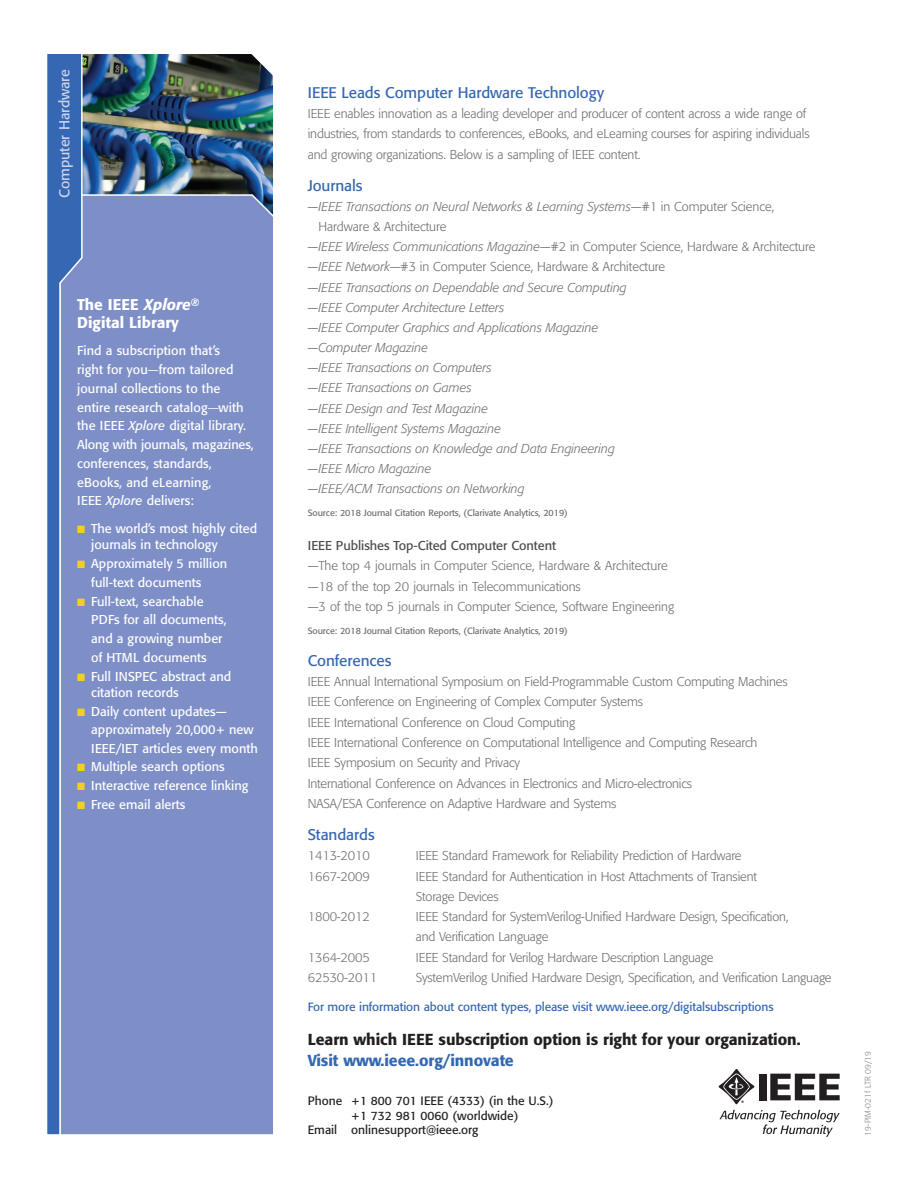
<style>
.page{position:relative;width:918px;height:1188px;background:#fff}
.page>*{position:absolute;margin:0;border:0;box-sizing:border-box;transform-origin:0 0}
.t1{font:500 15.75px "Formata";letter-spacing:-.005em;color:#231f20}
.t2{font:500 15.75px "Formata";letter-spacing:-.005em;color:#3567b2}
.Body_subhead_10_2{font:15.3px "Formata";letter-spacing:-.005em;color:#3567b2}
.Body_8_5{font:15.3px "Formata";letter-spacing:-.005em;color:#3567b2}
.t3{font:500 15.3px/18px "Formata";color:#fff}
.Side_Tab_Text{font:14.25px "Formata";letter-spacing:-.005em;color:#d0d4eb}
.Body_8_5-2{font:300 12.75px/20.2px "Formata";letter-spacing:-.01em;color:#6c6d70}
.t4{font:12.75px/18.8px "Formata";color:#fff}
.Footer_8_5_12{font:italic 300 12.75px/20.2px "Formata";color:#6c6d70}
.Footer_8_5_12-2{font:300 12.75px "Formata";color:#6c6d70}
.Body_subhead_10_2-2{font:12.75px "Formata";letter-spacing:-.005em;color:#4b4c4d}
.t5{font:12px "Formata";color:#231f20}
.Body_8_5-3{font:12px "Formata";letter-spacing:-.01em;color:#3567b2}
.Body_subhead_10_2-3{font:9px "Formata";letter-spacing:-.005em;color:#6c6d70}
.Body_8_5-4{font:9px "Formata";letter-spacing:-.005em;color:#6c6d70}
.t6{font:300 8.25px "Formata";color:#808285}
.s1{font-style:italic}
.s2{font-weight:300}
.s3{color:#f2d01b}
.s4{font-style:normal}
</style>
<div class="page">
<img style="left:83px;top:54px;width:190px;height:140px">
<div style="left:83px;top:194px;width:190px;height:941px;background:#7e8fc8"></div>
<svg style="left:47px;top:54px;width:36px;height:1081px;background:#6082c0"></svg>
<svg style="left:720px;top:1110px;width:120px;height:27px"></svg>
<div style="left:759px;top:1074px;width:7px;height:26px;background:#231f20"></div>
<svg style="left:770px;top:1074px;width:70px;height:26px"></svg>
<svg style="left:719px;top:1069px;width:35px;height:35px"></svg>
<p class="Side_Tab_Text" style="left:56px;top:198px;width:130px;rotate:-90deg">Computer Hardware</p>
<p class="t3" style="left:77px;top:296px;width:123px">The IEEE <span class="s1">Xplore</span><sup>®<br></sup>Digital Library</p>
<p class="t4" style="left:77px;top:342px;width:178px">Find a subscription that’s<br>right for you<span class="s2">—</span>from tailored journal collections to the entire research catalog<span class="s2">—</span>with the IEEE <span class="s1">Xplore</span> digital library.<br>Along with journals, magazines, conferences, standards, eBooks, and eLearning,<br>IEEE <span class="s1">Xplore</span> delivers:</p>
<p class="t4" style="left:91px;top:520px;width:167px;line-height:16.5px;text-indent:-14px"><span class="s3">■</span> The world’s most highly cited journals in technology</p>
<p class="t4" style="left:91px;top:554px;width:137px;text-indent:-14px"><span class="s3">■</span> Approximately 5 million full-text documents</p>
<p class="t4" style="left:91px;top:592px;width:137px;text-indent:-14px"><span class="s3">■</span> Full-text, searchable<br>PDFs for all documents, and a growing number of HTML documents</p>
<p class="t4" style="left:91px;top:668px;width:142px;line-height:16.5px;text-indent:-14px"><span class="s3">■</span> Full INSPEC abstract and citation records</p>
<p class="t4" style="left:91px;top:702px;width:168px;line-height:18.3px;text-indent:-14px"><span class="s3">■</span> Daily content updates— approximately 20,000+ new<br>IEEE/IET articles every month</p>
<p class="t4" style="left:77px;top:757px;width:149px"><span class="s3">■</span> Multiple search options</p>
<p class="t4" style="left:77px;top:776px;width:173px"><span class="s3">■</span> Interactive reference linking</p>
<p class="t4" style="left:77px;top:795px;width:110px"><span class="s3">■</span> Free email alerts</p>
<p class="Body_subhead_10_2" style="left:308px;top:83px;width:298px">IEEE Leads Computer Hardware Technology</p>
<p class="Body_8_5-2" style="left:308px;top:104px;width:503px">IEEE enables innovation as a leading developer and producer of content across a wide range of industries, from standards to conferences, eBooks, and eLearning courses for aspiring individuals and growing organizations. Below is a sampling of IEEE content.</p>
<p class="Body_8_5" style="left:308px;top:176px;width:56px">Journals</p>
<p class="Footer_8_5_12" style="left:318px;top:196px;width:458px;text-indent:-11px">—IEEE Transactions on Neural Networks &amp; Learning Systems—<span class="s4">#1 in Computer Science,<br>Hardware &amp; Architecture</span></p>
<p class="Footer_8_5_12-2" style="left:308px;top:239px;width:509px"><span class="s1">—IEEE Wireless Communications Magazine—</span>#2 in Computer Science, Hardware &amp; Architecture</p>
<p class="Footer_8_5_12-2" style="left:308px;top:259px;width:359px"><span class="s1">—IEEE Network—</span>#3 in Computer Science, Hardware &amp; Architecture</p>
<p class="Footer_8_5_12" style="left:308px;top:277px;width:321px">—IEEE Transactions on Dependable and Secure Computing</p>
<p class="Footer_8_5_12" style="left:308px;top:297px;width:198px">—IEEE Computer Architecture Letters</p>
<p class="Footer_8_5_12" style="left:308px;top:317px;width:292px">—IEEE Computer Graphics and Applications Magazine</p>
<p class="Footer_8_5_12" style="left:308px;top:338px;width:122px">—Computer Magazine</p>
<p class="Footer_8_5_12" style="left:308px;top:358px;width:186px">—IEEE Transactions on Computers</p>
<p class="Footer_8_5_12" style="left:308px;top:378px;width:165px">—IEEE Transactions on Games</p>
<p class="Footer_8_5_12" style="left:308px;top:398px;width:182px">—IEEE Design and Test Magazine</p>
<p class="Footer_8_5_12" style="left:308px;top:418px;width:195px">—IEEE Intelligent Systems Magazine</p>
<p class="Footer_8_5_12" style="left:308px;top:438px;width:309px">—IEEE Transactions on Knowledge and Data Engineering</p>
<p class="Footer_8_5_12" style="left:308px;top:459px;width:125px">—IEEE Micro Magazine</p>
<p class="Footer_8_5_12" style="left:308px;top:479px;width:219px">—IEEE/ACM Transactions on Networking</p>
<p class="Body_subhead_10_2-3" style="left:308px;top:508px;width:262px">Source: 2018 Journal Citation Reports, (Clarivate Analytics, 2019)</p>
<p class="Body_subhead_10_2-2" style="left:308px;top:538px;width:250px">IEEE Publishes Top-Cited Computer Content</p>
<p class="Body_8_5-2" style="left:308px;top:556px;width:361px">—The top 4 journals in Computer Science, Hardware &amp; Architecture</p>
<p class="Body_8_5-2" style="left:308px;top:576px;width:275px">—18 of the top 20 journals in Telecommunications</p>
<p class="Body_8_5-2" style="left:308px;top:596px;width:368px">—3 of the top 5 journals in Computer Science, Software Engineering</p>
<p class="Body_8_5-4" style="left:308px;top:625px;width:262px">Source: 2018 Journal Citation Reports, (Clarivate Analytics, 2019)</p>
<p class="Body_8_5" style="left:308px;top:651px;width:85px">Conferences</p>
<p class="Body_8_5-2" style="left:308px;top:672px;width:482px">IEEE Annual International Symposium on Field-Programmable Custom Computing Machines</p>
<p class="Body_8_5-2" style="left:308px;top:692px;width:337px">IEEE Conference on Engineering of Complex Computer Systems</p>
<p class="Body_8_5-2" style="left:308px;top:712px;width:269px">IEEE International Conference on Cloud Computing</p>
<p class="Body_8_5-2" style="left:308px;top:733px;width:451px">IEEE International Conference on Computational Intelligence and Computing Research</p>
<p class="Body_8_5-2" style="left:308px;top:753px;width:214px">IEEE Symposium on Security and Privacy</p>
<p class="Body_8_5-2" style="left:308px;top:773px;width:386px">International Conference on Advances in Electronics and Micro-electronics</p>
<p class="Body_8_5-2" style="left:308px;top:794px;width:310px">NASA/ESA Conference on Adaptive Hardware and Systems</p>
<p class="Body_8_5" style="left:308px;top:825px;width:68px">Standards</p>
<p class="Body_8_5-2" style="left:308px;top:846px;width:64px">1413-2010</p>
<p class="Body_8_5-2" style="left:416px;top:846px;width:327px">IEEE Standard Framework for Reliability Prediction of Hardware</p>
<p class="Body_8_5-2" style="left:308px;top:866px;width:64px">1667-2009</p>
<p class="Body_8_5-2" style="left:416px;top:866px;width:343px">IEEE Standard for Authentication in Host Attachments of Transient<br>Storage Devices</p>
<p class="Body_8_5-2" style="left:308px;top:907px;width:64px">1800-2012</p>
<p class="Body_8_5-2" style="left:416px;top:907px;width:374px">IEEE Standard for SystemVerilog-Unified Hardware Design, Specification, and Verification Language</p>
<p class="Body_8_5-2" style="left:308px;top:947px;width:64px">1364-2005</p>
<p class="Body_8_5-2" style="left:416px;top:947px;width:299px">IEEE Standard for Verilog Hardware Description Language</p>
<p class="Body_8_5-2" style="left:308px;top:968px;width:71px">62530-2011</p>
<p class="Body_8_5-2" style="left:416px;top:968px;width:417px">SystemVerilog Unified Hardware Design, Specification, and Verification Language</p>
<p class="Body_8_5-3" style="left:308px;top:999px;width:467px">For more information about content types, please visit www.ieee.org/digitalsubscriptions</p>
<p class="t1" style="left:308px;top:1030px;width:494px">Learn which IEEE subscription option is right for your organization.</p>
<p class="t2" style="left:308px;top:1050px;width:208px">Visit www.ieee.org/innovate</p>
<p class="t5" style="left:308px;top:1094px;width:247px">Phone +1 800 701 IEEE (4333) (in the U.S.)</p>
<p class="t5" style="left:351px;top:1108px;width:169px">+1 732 981 0060 (worldwide)</p>
<p class="t5" style="left:308px;top:1122px;width:172px">Email onlinesupport@ieee.org</p>
<p class="t6" style="left:863px;top:1136px;width:86px;rotate:-90deg">19-PIM-021f LTR 09/19</p>
</div>
